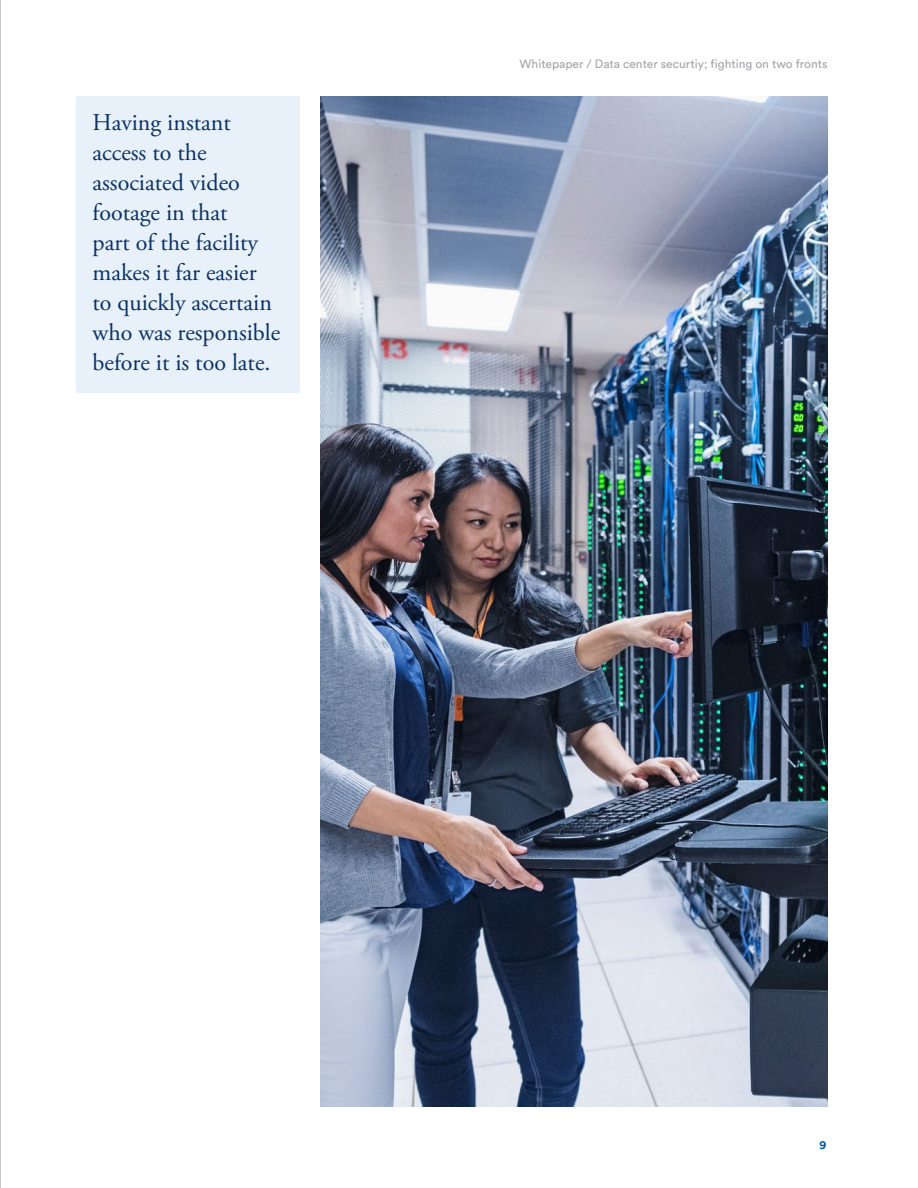
<style>
.page{position:relative;width:918px;height:1188px;background:#fff}
.page>*{position:absolute;margin:0;border:0;box-sizing:border-box;transform-origin:0 0}
.t1{font:24px/30px "Adobe Garamond Pro";color:#093266}
.t2{font:12px "Circular Pro";color:#a2a5aa}
.t3{font:700 12px "Circular Pro";color:#00589d}
</style>
<div class="page">
<div style="left:76px;top:96px;width:224px;height:297px;background:#e8f0fa"></div>
<img style="left:320px;top:96px;width:507px;height:1011px">
<hr style="left:0;top:0;width:1px;height:1188px;background:#939598">
<p class="t1" style="left:93px;top:108px;width:189px">Having instant access to the associated video footage in that<br>part of the facility makes it far easier to quickly ascertain who was responsible before it is too late.</p>
<p class="t2" style="left:520px;top:56px;width:309px">Whitepaper / Data center securtiy; fighting on two fronts</p>
<p class="t3" style="left:820px;top:1136px;width:8px">9</p>
</div>
